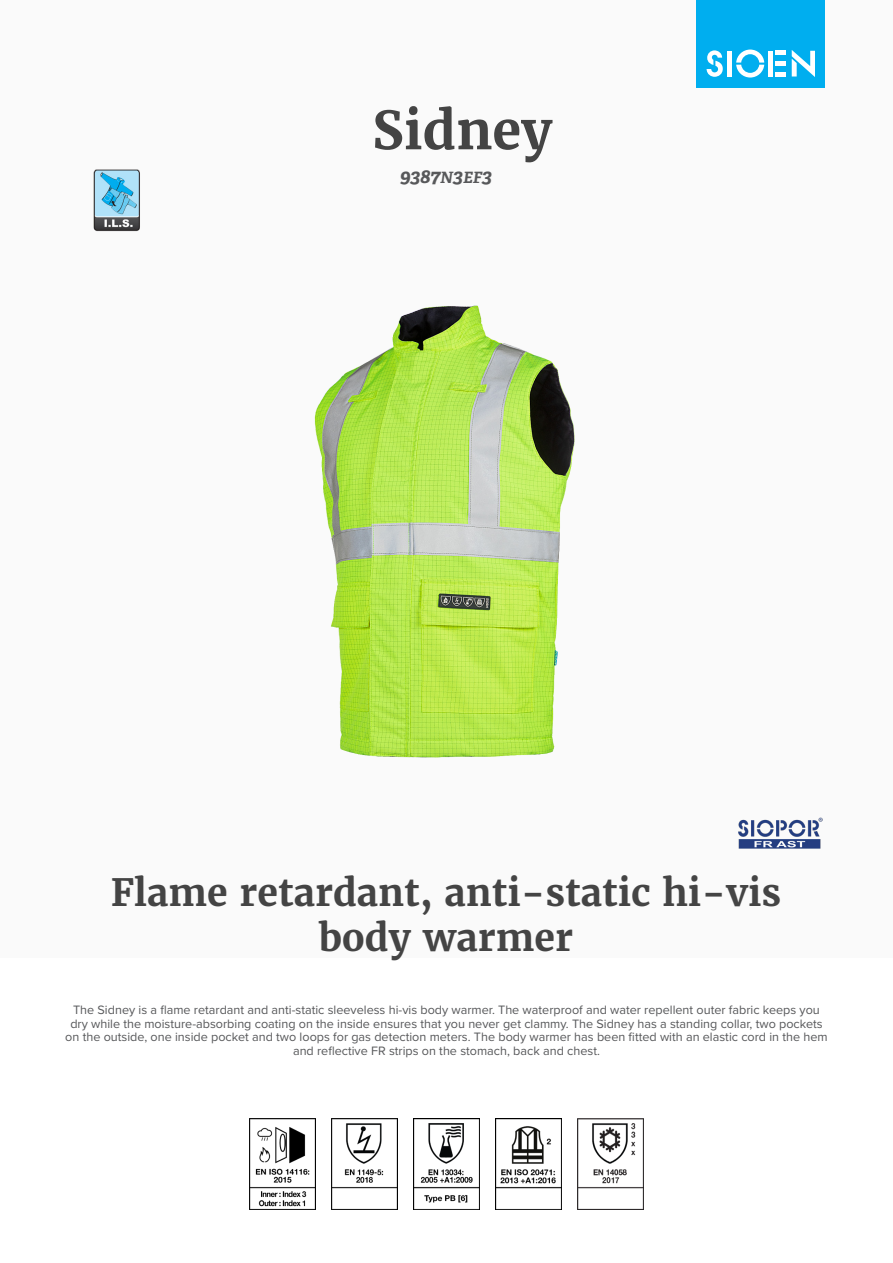
<style>
.page{position:relative;width:893px;height:1263px;background:#fff}
.page>*{position:absolute;margin:0;border:0;box-sizing:border-box;transform-origin:0 0}
.product_name{font:700 52.5px "Merriweather";color:#444}
.product_h2{font:700 37.5px/45px "Merriweather";color:#444;text-align:center}
.product_ref{font:italic 700 19.5px "Adelle";color:#57585a}
.product_description{font:12.6px/13.6px "Proxima Nova";color:#57585a;text-align:center}
.s1{font-size:15.6px}
</style>
<div class="page">
<div style="left:0;top:0;width:893px;height:957px;background:#fafafa"></div>
<div style="left:697px;top:0;width:128px;height:88px;background:#00aeef"></div>
<svg style="left:707px;top:50px;width:16px;height:27px"></svg>
<svg style="left:736px;top:50px;width:28px;height:28px"></svg>
<div style="left:727px;top:51px;width:5px;height:26px;background:#fff"></div>
<div style="left:768px;top:51px;width:5px;height:26px;background:#fff"></div>
<div style="left:775px;top:72px;width:11px;height:5px;background:#fff"></div>
<div style="left:775px;top:61px;width:11px;height:5px;background:#fff"></div>
<hr style="left:775px;top:51px;width:11px;height:4px;background:#fff">
<svg style="left:792px;top:50px;width:23px;height:27px"></svg>
<img style="left:93px;top:169px;width:47px;height:63px">
<img style="left:738px;top:817px;width:85px;height:32px">
<img style="left:249px;top:1118px;width:66px;height:92px">
<img style="left:331px;top:1118px;width:67px;height:92px">
<img style="left:413px;top:1118px;width:67px;height:92px">
<img style="left:495px;top:1118px;width:67px;height:92px">
<img style="left:577px;top:1118px;width:67px;height:92px">
<img style="left:314px;top:305px;width:261px;height:453px">
<p class="product_name" style="left:372px;top:97px;width:182px">Sidney</p>
<p class="product_ref" style="left:400px;top:164px;width:94px">9387<span class="s1">N</span>3<span class="s1">EF</span>3</p>
<p class="product_h2" style="left:111px;top:869px;width:672px">Flame retardant, anti-static hi-vis body warmer</p>
<p class="product_description" style="left:65px;top:1002px;width:764px">The Sidney is a flame retardant and anti-static sleeveless hi-vis body warmer. The waterproof and water repellent outer fabric keeps you dry while the moisture-absorbing coating on the inside ensures that you never get clammy. The Sidney has a standing collar, two pockets on the outside, one inside pocket and two loops for gas detection meters. The body warmer has been fitted with an elastic cord in the hem and reflective FR strips on the stomach, back and chest.</p>
</div>
